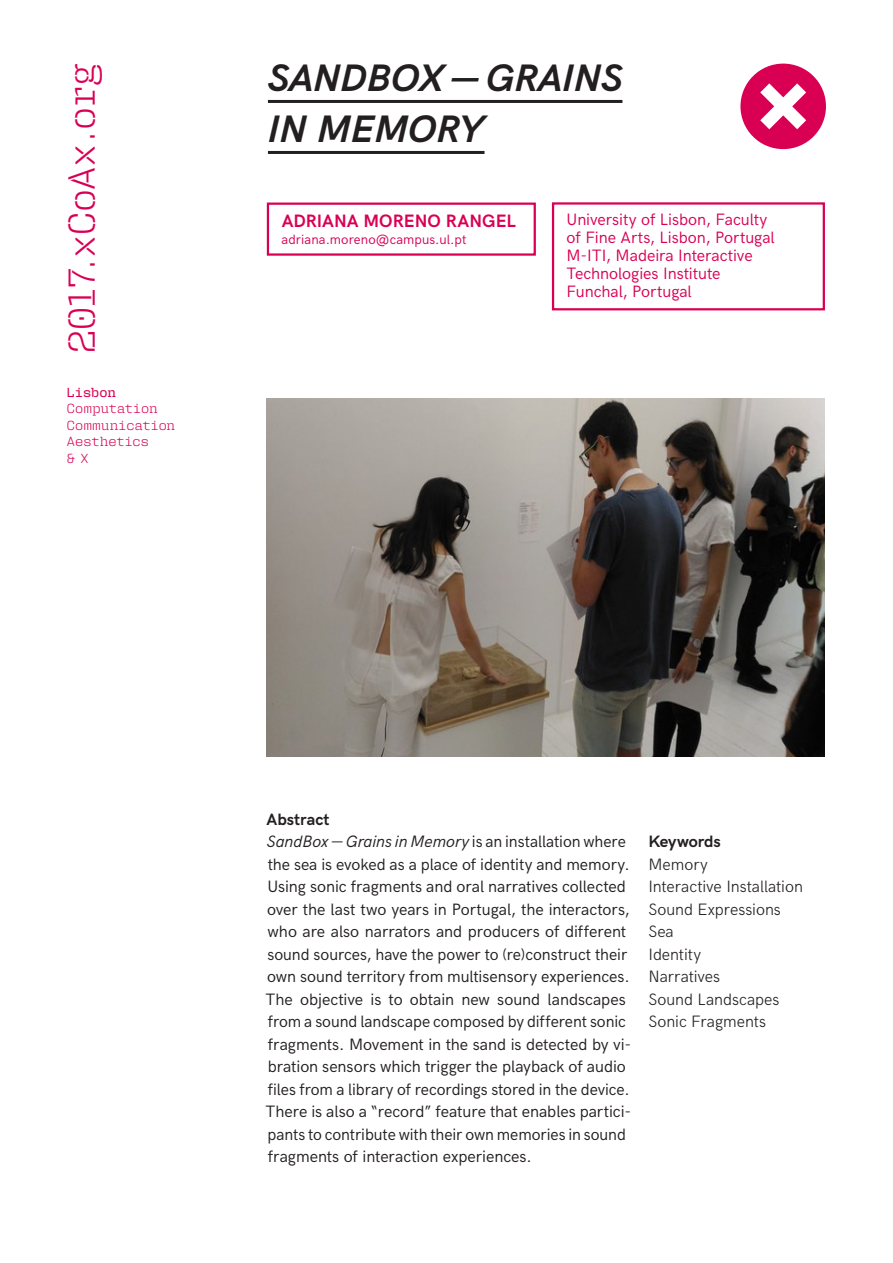
<style>
.page{position:relative;width:893px;height:1263px;background:#fff}
.page>*{position:absolute;margin:0;border:0;box-sizing:border-box;transform-origin:0 0}
.Títulos{font:italic 700 38.4px "HK Grotesk";color:#231f20}
._2017_xcoax_org{font:300 38.4px "User Stencil";letter-spacing:-.015em;color:#d90054}
.Autor{font:700 18px "HK Grotesk";color:#d90054}
.body_abstract{font:16.5px/22.5px "HK Grotesk";letter-spacing:-.005em;color:#231f20}
.Universidade{font:16.5px "HK Grotesk";letter-spacing:-.005em;color:#d90054}
.Keywords_texto{font:300 16.5px "HK Grotesk";color:#231f20}
.body_abstract-2{font:700 16.5px "HK Grotesk";color:#231f20}
.Abstract___Keywords{font:700 16.5px "HK Grotesk";letter-spacing:-.01em;color:#231f20}
.Lisbon_PT{font:300 13.5px "User";letter-spacing:.015em;color:#d90054}
.Contacto{font:13.5px "HK Grotesk";letter-spacing:.005em;color:#d90054}
.Lisbon_PT-2{font:500 13.5px "User";letter-spacing:.005em;color:#d90054}
.s1{font-style:italic}
</style>
<div class="page">
<hr style="left:268px;top:100px;width:354px;height:3px;background:#231f20">
<hr style="left:268px;top:151px;width:216px;height:3px;background:#231f20">
<div style="left:740px;top:64px;width:86px;height:85px;background:#d90054;border-radius:50%"></div>
<svg style="left:760px;top:83px;width:46px;height:46px"></svg>
<div style="left:552px;top:202px;width:273px;height:108px;border:2px solid #d90054"></div>
<div style="left:267px;top:203px;width:269px;height:53px;border:2px solid #d90054"></div>
<img style="left:267px;top:399px;width:558px;height:357px">
<p class="_2017_xcoax_org" style="left:60px;top:353px;width:291px;rotate:-90deg">2017.xCoAx.org</p>
<p class="Títulos" style="left:268px;top:49px;width:356px">SANDBOX—GRAINS</p>
<p class="Títulos" style="left:268px;top:100px;width:218px">IN MEMORY</p>
<p class="Universidade" style="left:567px;top:207px;width:202px">University of Lisbon, Faculty</p>
<p class="Universidade" style="left:567px;top:225px;width:210px">of Fine Arts, Lisbon, Portugal</p>
<p class="Universidade" style="left:567px;top:243px;width:188px">M-ITI, Madeira Interactive</p>
<p class="Universidade" style="left:567px;top:261px;width:155px">Technologies Institute</p>
<p class="Universidade" style="left:567px;top:279px;width:127px">Funchal, Portugal</p>
<p class="Autor" style="left:282px;top:208px;width:236px">ADRIANA MORENO RANGEL</p>
<p class="Contacto" style="left:282px;top:229px;width:186px">adriana.moreno@campus.ul.pt</p>
<p class="Lisbon_PT-2" style="left:67px;top:384px;width:50px">Lisbon</p>
<p class="Lisbon_PT" style="left:67px;top:401px;width:92px">Computation</p>
<p class="Lisbon_PT" style="left:67px;top:417px;width:110px">Communication</p>
<p class="Lisbon_PT" style="left:67px;top:434px;width:84px">Aesthetics</p>
<p class="Lisbon_PT" style="left:67px;top:450px;width:23px">&amp; X</p>
<p class="body_abstract-2" style="left:267px;top:806px;width:65px">Abstract</p>
<p class="body_abstract" style="left:266px;top:829px;width:367px"><span class="s1">SandBox—Grains in Memory</span> is an installation where the sea is evoked as a place of identity and memory.<br>Using sonic fragments and oral narratives collected over the last two years in Portugal, the interactors, who are also narrators and producers of different sound sources, have the power to (re)construct their own sound territory from multisensory experiences.<br>The objective is to obtain new sound landscapes from a sound landscape composed by different sonic fragments. Movement in the sand is detected by vi&shy;bration sensors which trigger the playback of audio files from a library of recordings stored in the device.<br>There is also a “record” feature that enables partici&shy;pants to contribute with their own memories in sound fragments of interaction experiences.</p>
<p class="Abstract___Keywords" style="left:648px;top:829px;width:74px">Keywords</p>
<p class="Keywords_texto" style="left:648px;top:851px;width:61px">Memory</p>
<p class="Keywords_texto" style="left:648px;top:874px;width:156px">Interactive Installation</p>
<p class="Keywords_texto" style="left:648px;top:896px;width:134px">Sound Expressions</p>
<p class="Keywords_texto" style="left:648px;top:919px;width:27px">Sea</p>
<p class="Keywords_texto" style="left:648px;top:941px;width:54px">Identity</p>
<p class="Keywords_texto" style="left:648px;top:964px;width:73px">Narratives</p>
<p class="Keywords_texto" style="left:648px;top:986px;width:133px">Sound Landscapes</p>
<p class="Keywords_texto" style="left:648px;top:1009px;width:119px">Sonic Fragments</p>
</div>
